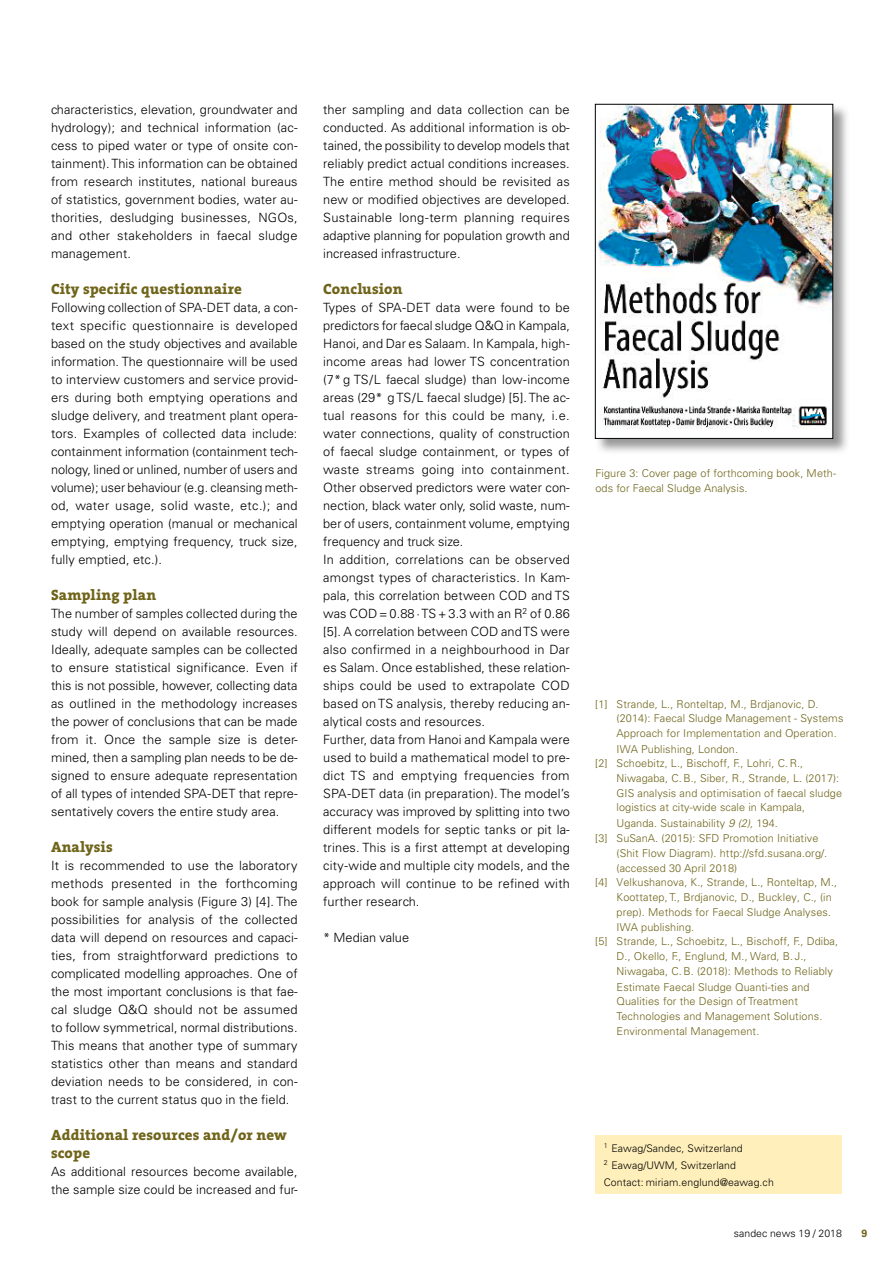
<style>
.page{position:relative;width:893px;height:1263px;background:#fff}
.page>*{position:absolute;margin:0;border:0;box-sizing:border-box;transform-origin:0 0}
.t1{font:800 15px/18px "The Serif B8";letter-spacing:.01em;color:#6f6419}
.t2{font:300 12.75px/18px "Univers LT Std";letter-spacing:.01em;color:#000;text-align:justify}
.t3{font:300 10.8px/15px "Univers LT Std";letter-spacing:.01em;color:#6f6419}
.t4{font:300 10.5px/17px "Univers LT Std";letter-spacing:.01em;color:#000}
.t5{font:700 10.5px "Univers LT Std";color:#6f6419}
.s1{font-family:"Univers LT Std Light 4";font-weight:400}
.s2{font-style:italic}
</style>
<div class="page">
<div style="left:595px;top:1135px;width:247px;height:59px;background:#fff0bb"></div>
<img style="left:598px;top:104px;width:249px;height:348px">
<img style="left:598px;top:106px;width:233px;height:331px">
<div style="left:595px;top:104px;width:238px;height:335px;border:1px solid #000"></div>
<p class="t2" style="left:51px;top:100px;width:248px">characteristics, elevation, groundwater and hydrology); and technical information (ac&shy;cess to piped water or type of onsite con&shy;tainment). This information can be obtained from research institutes, national bureaus of statistics, government bodies, water au&shy;thorities, desludging businesses, NGOs, and other stakeholders in faecal sludge management.</p>
<p class="t1" style="left:51px;top:280px;width:193px">City specific questionnaire</p>
<p class="t2" style="left:51px;top:298px;width:248px">Following collection of SPA-DET data, a con&shy;text specific questionnaire is developed based on the study objectives and available information. The questionnaire will be used to interview customers and service provid&shy;ers during both emptying operations and sludge delivery, and treatment plant opera&shy;tors. Examples of collected data include: containment information (containment tech&shy;nology, lined or unlined, number of users and volume); user behaviour (e.g. cleansing meth&shy;od, water usage, solid waste, etc.); and emptying operation (manual or mechanical emptying, emptying frequency, truck size, fully emptied, etc.).</p>
<p class="t1" style="left:51px;top:586px;width:107px">Sampling plan</p>
<p class="t2" style="left:51px;top:604px;width:248px">The number of samples collected during the study will depend on available resources.<br>Ideally, adequate samples can be collected to ensure statistical significance. Even if this is not possible, however, collecting data as outlined in the methodology increases the power of conclusions that can be made from it. Once the sample size is deter&shy;mined, then a sampling plan needs to be de&shy;signed to ensure adequate representation of all types of intended SPA-DET that repre&shy;sentatively covers the entire study area.</p>
<p class="t1" style="left:51px;top:838px;width:63px">Analysis</p>
<p class="t2" style="left:51px;top:856px;width:248px">It is recommended to use the laboratory methods presented in the forthcoming book for sample analysis (Figure 3) [4]. The possibilities for analysis of the collected data will depend on resources and capaci&shy;ties, from straightforward predictions to complicated modelling approaches. One of the most important conclusions is that fae&shy;cal sludge Q&amp;Q should not be assumed to follow symmetrical, normal distributions.<br>This means that another type of summary statistics other than means and standard deviation needs to be considered, in con&shy;trast to the current status quo in the field.</p>
<p class="t1" style="left:51px;top:1126px;width:237px">Additional resources and/or new scope</p>
<p class="t2" style="left:51px;top:1162px;width:248px">As additional resources become available, the sample size could be increased and fur-</p>
<p class="t2" style="left:323px;top:100px;width:248px">ther sampling and data collection can be conducted. As additional information is ob&shy;tained, the possibility to develop models that reliably predict actual conditions increases.<br>The entire method should be revisited as new or modified objectives are developed.<br>Sustainable long-term planning requires adaptive planning for population growth and increased infrastructure.</p>
<p class="t1" style="left:323px;top:280px;width:81px">Conclusion</p>
<p class="t2" style="left:323px;top:298px;width:248px;text-align:left">Types of SPA-DET data were found to be predictors for faecal sludge Q&amp;Q in Kampala, Hanoi, and Dar es Salaam. In Kampala, high&shy;income areas had lower TS concentration (7* g TS/L faecal sludge) than low-income areas (29* g TS/L faecal sludge) [5]. The ac&shy;tual reasons for this could be many, i.e. water connections, quality of construction of faecal sludge containment, or types of waste streams going into containment.<br>Other observed predictors were water con&shy;nection, black water only, solid waste, num&shy;ber of users, containment volume, emptying frequency and truck size.<br>In addition, correlations can be observed amongst types of characteristics. In Kam&shy;pala, this correlation between COD and TS was COD =0.88 ∙ TS+3.3 with an R<sup>2</sup> of 0.86 [5]. A correlation between COD and TS were also confirmed in a neighbourhood in Dar es Salam. Once established, these relation&shy;ships could be used to extrapolate COD based on TS analysis, thereby reducing an&shy;alytical costs and resources.<br>Further, data from Hanoi and Kampala were used to build a mathematical model to pre&shy;dict TS and emptying frequencies from SPA-DET data (in preparation). The model’s accuracy was improved by splitting into two different models for septic tanks or pit la&shy;trines. This is a first attempt at developing city-wide and multiple city models, and the approach will continue to be refined with further research.</p>
<p class="t2" style="left:323px;top:928px;width:87px">* Median value</p>
<p class="t3" style="left:595px;top:466px;width:242px">Figure 3: Cover page of forthcoming book, Meth&shy;ods for Faecal Sludge Analysis.</p>
<p class="t3" style="left:617px;top:696px;width:228px;text-indent:-21px"><span class="s1">[1]</span> Strande, L., Ronteltap, M., Brdjanovic, D. (2014): Faecal Sludge Management - Systems Approach for Implementation and Operation.<br>IWA Publishing, London.</p>
<p class="t3" style="left:595px;top:755px;width:209px"><span class="s1">[2]</span> Schoebitz, L., Bischoff, F., Lohri, C.R.,</p>
<p class="t3" style="left:617px;top:770px;width:224px">Niwagaba, C.B., Siber, R., Strande, L. (2017):</p>
<p class="t3" style="left:617px;top:785px;width:227px">GIS analysis and optimisation of faecal sludge</p>
<p class="t3" style="left:617px;top:800px;width:190px">logistics at city-wide scale in Kampala,</p>
<p class="t3" style="left:617px;top:815px;width:163px">Uganda. Sustainability <span class="s2">9 (2),</span> 194.</p>
<p class="t3" style="left:595px;top:831px;width:225px"><span class="s1">[3]</span> SuSanA. (2015): SFD Promotion Initiative</p>
<p class="t3" style="left:617px;top:846px;width:212px">(Shit Flow Diagram). http://sfd.susana.org/.</p>
<p class="t3" style="left:617px;top:861px;width:122px">(accessed 30 April 2018)</p>
<p class="t3" style="left:595px;top:875px;width:243px"><span class="s1">[4]</span> Velkushanova, K., Strande, L., Ronteltap, M.,</p>
<p class="t3" style="left:617px;top:890px;width:217px">Koottatep, T., Brdjanovic, D., Buckley, C., (in</p>
<p class="t3" style="left:617px;top:904px;width:216px">prep). Methods for Faecal Sludge Analyses.</p>
<p class="t3" style="left:617px;top:920px;width:79px">IWA publishing.</p>
<p class="t3" style="left:617px;top:934px;width:223px;text-indent:-21px"><span class="s1">[5]</span> Strande, L., Schoebitz, L., Bischoff, F., Ddiba, D., Okello, F., Englund, M., Ward, B. J., Niwagaba, C.B. (2018): Methods to Reliably Estimate Faecal Sludge Quanti-ties and</p>
<p class="t3" style="left:617px;top:993px;width:207px">Qualities for the Design of Treatment<br>Technologies and Management Solutions.<br>Environmental Management.</p>
<p class="t4" style="left:604px;top:1139px;width:171px"><sup>1</sup> Eawag/Sandec, Switzerland<br><sup>2</sup> Eawag/UWM, Switzerland<br>Contact: miriam.englund@eawag.ch</p>
<p class="t4" style="left:734px;top:1225px;width:110px">sandec news 19 / 2018</p>
<p class="t5" style="left:862px;top:1227px;width:7px">9</p>
</div>
